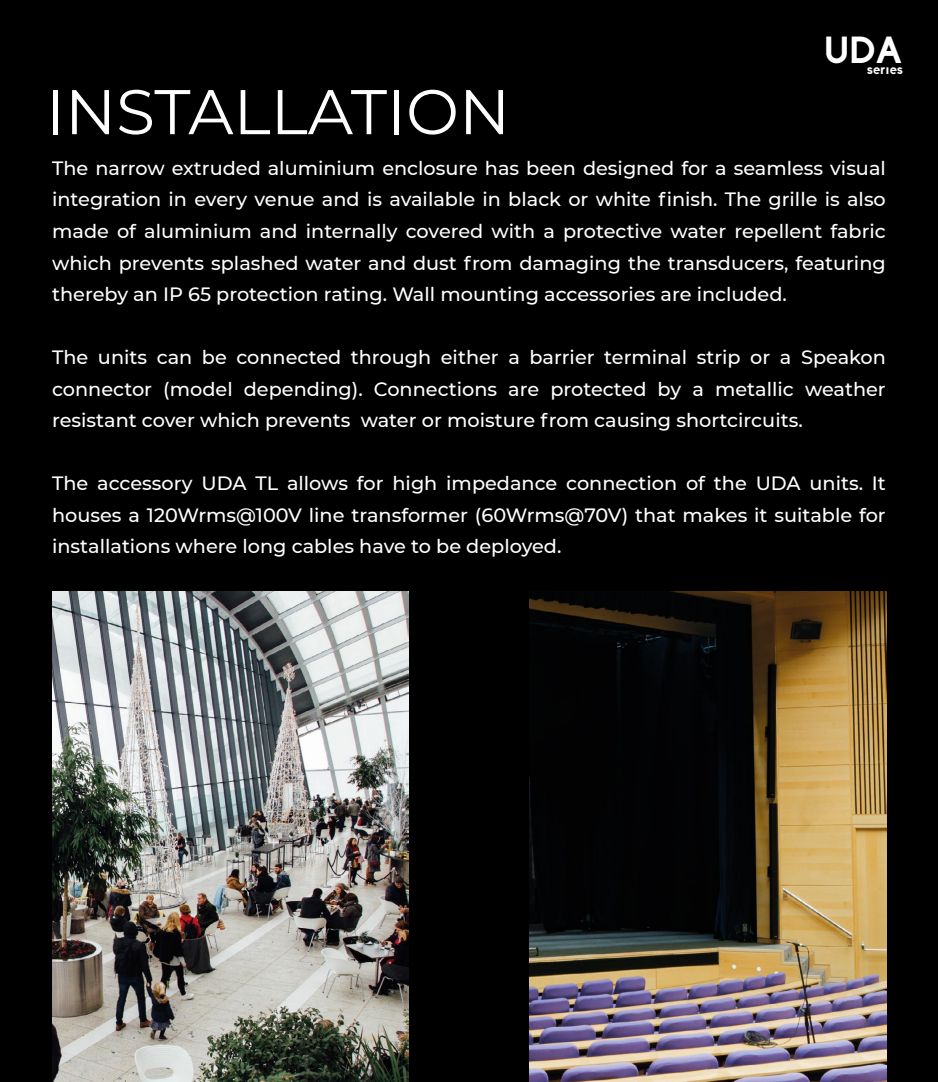
<style>
.page{position:relative;width:938px;height:1082px;background:#fff}
.page>*{position:absolute;margin:0;border:0;box-sizing:border-box;transform-origin:0 0}
.t1{font:63px "Montserrat";color:#fff}
.t2{font:700 37.1px "Biko";color:#fff}
.t3{font:500 19.25px/31.5px "Montserrat";color:#fff;text-align:justify}
.t4{font:700 14.53px "Biko";letter-spacing:-.005em;color:#fff}
</style>
<div class="page">
<div style="left:0;top:0;width:938px;height:1081px;background:#000"></div>
<img style="left:52px;top:591px;width:356px;height:490px">
<img style="left:530px;top:591px;width:356px;height:490px">
<h2 class="t2" style="left:823px;top:27px;width:80px">UDA</h2>
<p class="t4" style="left:866px;top:60px;width:38px">series</p>
<h1 class="t1" style="left:46px;top:68px;width:466px">INSTALLATION</h1>
<p class="t3" style="left:52px;top:152px;width:835px">The narrow extruded aluminium enclosure has been designed for a seamless visual integration in every venue and is available in black or white finish. The grille is also made of aluminium and internally covered with a protective water repellent fabric which prevents splashed water and dust from damaging the transducers, featuring thereby an IP 65 protection rating. Wall mounting accessories are included.</p>
<p class="t3" style="left:52px;top:341px;width:835px">The units can be connected through either a barrier terminal strip or a Speakon connector (model depending). Connections are protected by a metallic weather resistant cover which prevents water or moisture from causing shortcircuits.</p>
<p class="t3" style="left:52px;top:467px;width:835px">The accessory UDA TL allows for high impedance connection of the UDA units. It houses a 120Wrms@100V line transformer (60Wrms@70V) that makes it suitable for installations where long cables have to be deployed.</p>
</div>
